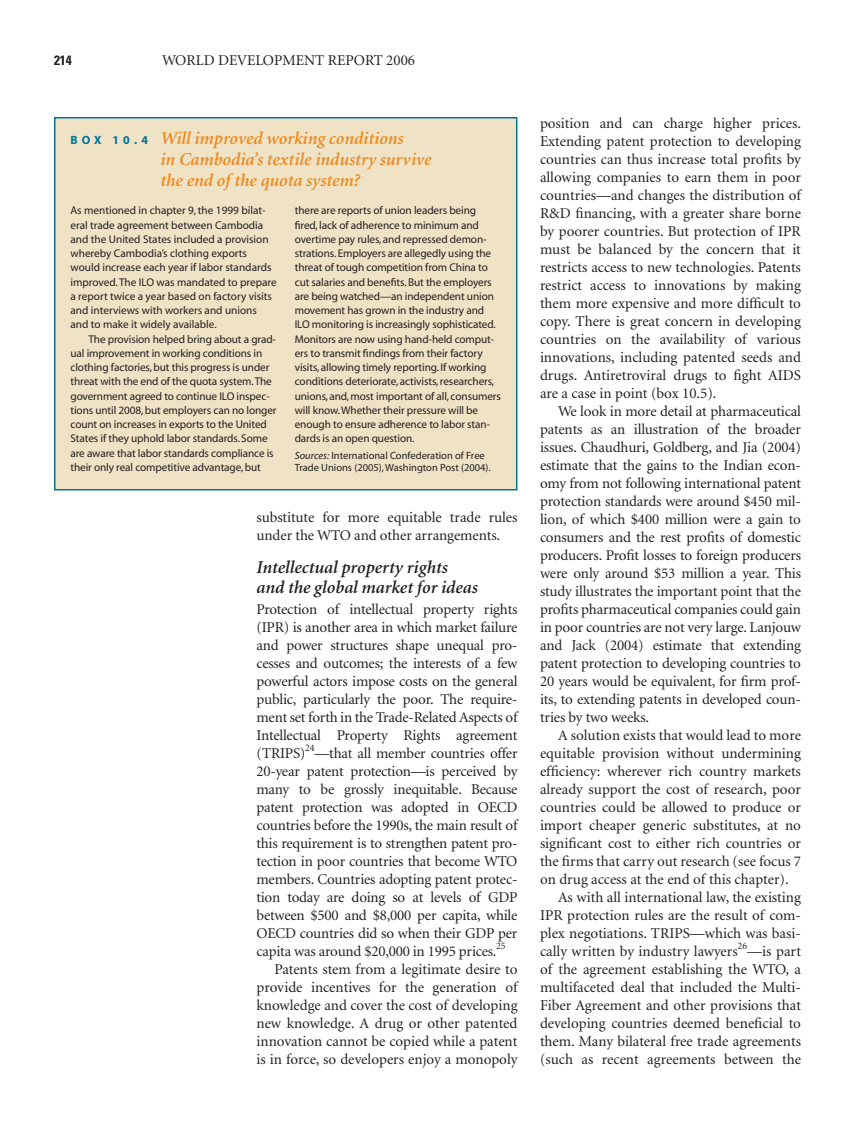
<style>
.page{position:relative;width:864px;height:1134px;background:#fff}
.page>*{position:absolute;margin:0;border:0;box-sizing:border-box;transform-origin:0 0}
.t1{font:italic 600 18px/21px "Minion";color:#ed891d}
.t2{font:italic 600 18px/19.5px "Minion";color:#231f20}
.t3{font:15px/18px "Minion";letter-spacing:-.005em;color:#231f20;text-align:justify}
.t4{font:700 condensed 13.5px "Univers";color:#231f20}
.t5{font:11.25px/14.2px "Myriad";letter-spacing:-.01em;color:#231f20}
.t6{font:10.5px/12px "Myriad";color:#231f20}
.s1{font-family:"Myriad";font-weight:700;font-style:normal;font-size:12px;color:#007598}
.s2{font-style:italic}
</style>
<div class="page">
<div style="left:55px;top:118px;width:462px;height:372px;background:#efe2c5"></div>
<div style="left:54px;top:117px;width:464px;height:373px;border:2px solid #007598"></div>
<p class="t4" style="left:54px;top:55px;width:19px">214</p>
<p class="t3" style="left:162px;top:52px;width:255px">WORLD DEVELOPMENT REPORT 2006</p>
<p class="t1" style="left:160px;top:129px;width:273px;text-indent:-90px"><span class="s1">B O X 1 0 . 4</span> Will improved working conditions<br>in Cambodia’s textile industry survive the end of the quota system?</p>
<p class="t5" style="left:70px;top:204px;width:208px">As mentioned in chapter 9, the 1999 bilat&shy;eral trade agreement between Cambodia and the United States included a provision whereby Cambodia’s clothing exports would increase each year if labor standards improved.The ILO was mandated to prepare a report twice a year based on factory visits and interviews with workers and unions and to make it widely available.</p>
<p class="t5" style="left:70px;top:333px;width:208px;text-indent:18px">The provision helped bring about a grad&shy;ual improvement in working conditions in clothing factories, but this progress is under threat with the end of the quota system.The government agreed to continue ILO inspec&shy;tions until 2008, but employers can no longer count on increases in exports to the United States if they uphold labor standards. Some are aware that labor standards compliance is their only real competitive advantage, but</p>
<p class="t5" style="left:295px;top:204px;width:208px">there are reports of union leaders being fired, lack of adherence to minimum and overtime pay rules, and repressed demon&shy;strations. Employers are allegedly using the threat of tough competition from China to cut salaries and benefits. But the employers are being watched—an independent union movement has grown in the industry and ILO monitoring is increasingly sophisticated.<br>Monitors are now using hand-held comput&shy;ers to transmit findings from their factory visits, allowing timely reporting. If working conditions deteriorate, activists, researchers, unions, and, most important of all, consumers will know.Whether their pressure will be enough to ensure adherence to labor stan&shy;dards is an open question.</p>
<p class="t6" style="left:295px;top:450px;width:198px"><span class="s2">Sources:</span> International Confederation of Free<br>Trade Unions (2005),Washington Post (2004).</p>
<p class="t3" style="left:256px;top:510px;width:263px">substitute for more equitable trade rules under the WTO and other arrangements.</p>
<p class="t2" style="left:256px;top:559px;width:223px">Intellectual property rights and the global market for ideas</p>
<p class="t3" style="left:256px;top:601px;width:262px">Protection of intellectual property rights</p>
<p class="t3" style="left:256px;top:619px;width:262px">(IPR) is another area in which market failure</p>
<p class="t3" style="left:256px;top:637px;width:262px">and power structures shape unequal pro-</p>
<p class="t3" style="left:256px;top:655px;width:262px">cesses and outcomes; the interests of a few</p>
<p class="t3" style="left:256px;top:673px;width:263px">powerful actors impose costs on the general</p>
<p class="t3" style="left:256px;top:691px;width:262px">public, particularly the poor. The require-</p>
<p class="t3" style="left:256px;top:709px;width:262px">ment set forth in the Trade-Related Aspects of</p>
<p class="t3" style="left:256px;top:727px;width:262px">Intellectual Property Rights agreement</p>
<p class="t3" style="left:256px;top:745px;width:263px">(TRIPS)<sup>24</sup>—that all member countries offer</p>
<p class="t3" style="left:257px;top:763px;width:262px">20-year patent protection—is perceived by</p>
<p class="t3" style="left:257px;top:781px;width:262px">many to be grossly inequitable. Because</p>
<p class="t3" style="left:257px;top:799px;width:262px">patent protection was adopted in OECD</p>
<p class="t3" style="left:257px;top:817px;width:263px">countries before the 1990s, the main result of</p>
<p class="t3" style="left:257px;top:835px;width:263px">this requirement is to strengthen patent pro-</p>
<p class="t3" style="left:257px;top:853px;width:262px">tection in poor countries that become WTO</p>
<p class="t3" style="left:257px;top:871px;width:263px">members. Countries adopting patent protec-</p>
<p class="t3" style="left:257px;top:889px;width:263px">tion today are doing so at levels of GDP</p>
<p class="t3" style="left:257px;top:907px;width:262px">between $500 and $8,000 per capita, while</p>
<p class="t3" style="left:257px;top:925px;width:262px">OECD countries did so when their GDP per</p>
<p class="t3" style="left:257px;top:943px;width:251px">capita was around $20,000 in 1995 prices.<sup>25</sup></p>
<p class="t3" style="left:274px;top:961px;width:244px">Patents stem from a legitimate desire to</p>
<p class="t3" style="left:256px;top:979px;width:263px">provide incentives for the generation of</p>
<p class="t3" style="left:256px;top:997px;width:263px">knowledge and cover the cost of developing</p>
<p class="t3" style="left:256px;top:1015px;width:262px">new knowledge. A drug or other patented</p>
<p class="t3" style="left:256px;top:1033px;width:262px">innovation cannot be copied while a patent</p>
<p class="t3" style="left:256px;top:1051px;width:263px">is in force, so developers enjoy a monopoly</p>
<p class="t3" style="left:540px;top:115px;width:263px">position and can charge higher prices.<br>Extending patent protection to developing countries can thus increase total profits by allowing companies to earn them in poor countries—and changes the distribution of R&amp;D financing, with a greater share borne by poorer countries. But protection of IPR must be balanced by the concern that it restricts access to new technologies. Patents restrict access to innovations by making them more expensive and more difficult to copy. There is great concern in developing countries on the availability of various innovations, including patented seeds and drugs. Antiretroviral drugs to fight AIDS are a case in point (box 10.5).</p>
<p class="t3" style="left:540px;top:403px;width:263px;text-indent:18px">We look in more detail at pharmaceutical patents as an illustration of the broader issues. Chaudhuri, Goldberg, and Jia (2004) estimate that the gains to the Indian econ&shy;omy from not following international patent protection standards were around $450 mil&shy;lion, of which $400 million were a gain to consumers and the rest profits of domestic producers. Profit losses to foreign producers were only around $53 million a year. This study illustrates the important point that the profits pharmaceutical companies could gain in poor countries are not very large. Lanjouw and Jack (2004) estimate that extending patent protection to developing countries to 20 years would be equivalent, for firm prof&shy;its, to extending patents in developed coun&shy;tries by two weeks.</p>
<p class="t3" style="left:558px;top:727px;width:245px">A solution exists that would lead to more</p>
<p class="t3" style="left:540px;top:745px;width:262px">equitable provision without undermining</p>
<p class="t3" style="left:540px;top:763px;width:262px">efficiency: wherever rich country markets</p>
<p class="t3" style="left:540px;top:781px;width:262px">already support the cost of research, poor</p>
<p class="t3" style="left:540px;top:799px;width:262px">countries could be allowed to produce or</p>
<p class="t3" style="left:540px;top:817px;width:262px">import cheaper generic substitutes, at no</p>
<p class="t3" style="left:540px;top:835px;width:262px">significant cost to either rich countries or</p>
<p class="t3" style="left:540px;top:853px;width:263px">the firms that carry out research (see focus 7</p>
<p class="t3" style="left:540px;top:871px;width:250px">on drug access at the end of this chapter).</p>
<p class="t3" style="left:558px;top:889px;width:244px">As with all international law, the existing</p>
<p class="t3" style="left:540px;top:907px;width:262px">IPR protection rules are the result of com-</p>
<p class="t3" style="left:540px;top:925px;width:262px">plex negotiations. TRIPS—which was basi-</p>
<p class="t3" style="left:540px;top:943px;width:263px">cally written by industry lawyers<sup>26</sup>—is part</p>
<p class="t3" style="left:540px;top:961px;width:263px">of the agreement establishing the WTO, a</p>
<p class="t3" style="left:540px;top:979px;width:263px">multifaceted deal that included the Multi-</p>
<p class="t3" style="left:540px;top:997px;width:263px">Fiber Agreement and other provisions that</p>
<p class="t3" style="left:540px;top:1015px;width:262px">developing countries deemed beneficial to</p>
<p class="t3" style="left:540px;top:1033px;width:263px">them. Many bilateral free trade agreements</p>
<p class="t3" style="left:540px;top:1051px;width:263px">(such as recent agreements between the</p>
</div>
